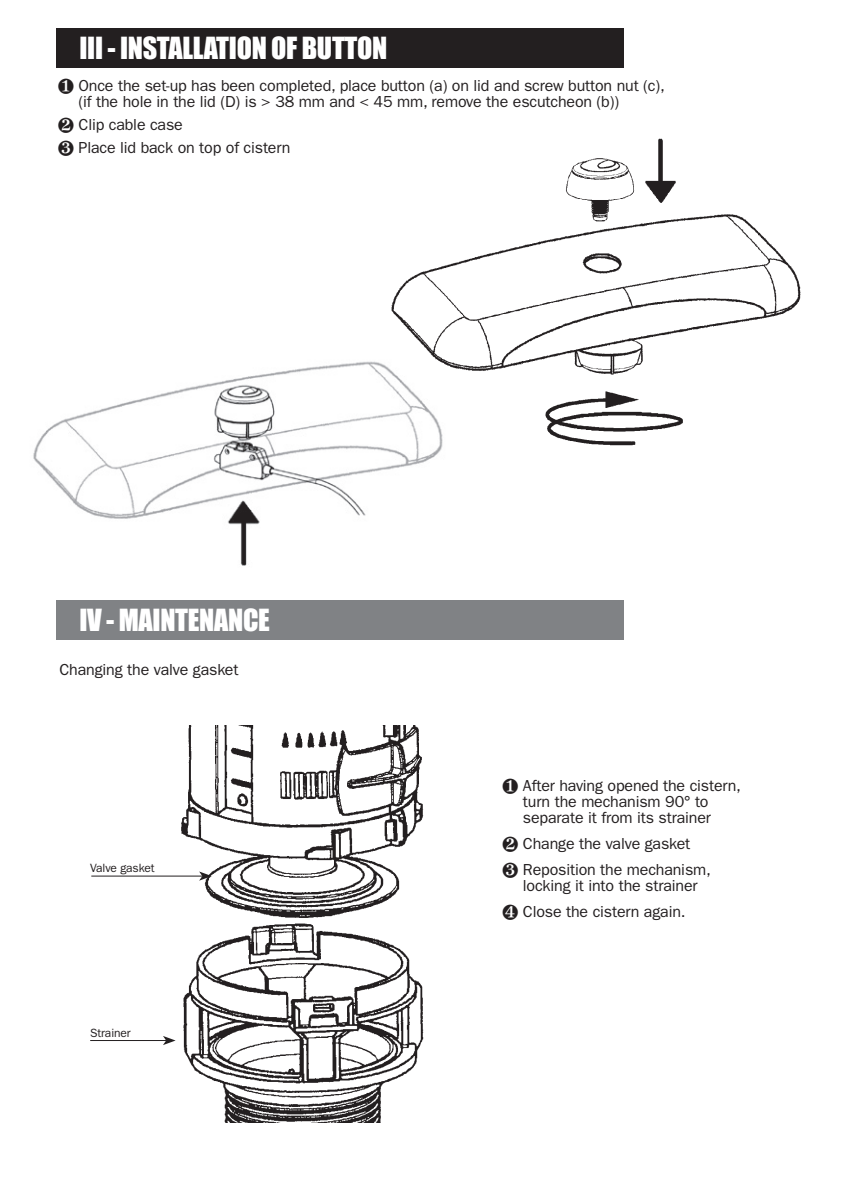
<style>
.page{position:relative;width:851px;height:1191px;background:#fff}
.page>*{position:absolute;margin:0;border:0;box-sizing:border-box;transform-origin:0 0}
.t1{font:28px "Impact";letter-spacing:-.01em;color:#fff}
.t2{font:16px/16px "ITC Franklin Gothic Std";letter-spacing:-.01em;color:#231f20}
.t3{font:12px "ITC Franklin Gothic Std";letter-spacing:-.01em;color:#231f20}
</style>
<div class="page">
<div style="left:57px;top:28px;width:567px;height:40px;background:#231f20"></div>
<div style="left:57px;top:600px;width:567px;height:40px;background:#808285"></div>
<hr style="left:91px;top:875px;width:111px;height:1px;background:#231f20">
<hr style="left:90px;top:1040px;width:76px;height:1px;background:#231f20">
<img style="left:144px;top:725px;width:280px;height:398px">
<img style="left:33px;top:361px;width:408px;height:205px">
<img style="left:380px;top:138px;width:421px;height:312px">
<h1 class="t1" style="left:79px;top:27px;width:309px">III - INSTALLATION OF BUTTON</h1>
<p class="t2" style="left:79px;top:78px;width:587px">Once the set-up has been completed, place button (a) on lid and screw button nut (c), (if the hole in the lid (D) is &gt; 38 mm and &lt; 45 mm, remove the escutcheon (b))</p>
<p class="t2" style="left:79px;top:113px;width:213px;line-height:23px;text-indent:-21px">• Clip cable case<br>Place lid back on top of cistern</p>
<h1 class="t1" style="left:79px;top:598px;width:192px">IV - MAINTENANCE</h1>
<p class="t2" style="left:60px;top:661px;width:180px">Changing the valve gasket</p>
<p class="t3" style="left:90px;top:860px;width:66px">Valve gasket</p>
<p class="t3" style="left:90px;top:1026px;width:42px">Strainer</p>
<p class="t2" style="left:523px;top:777px;width:219px">After having opened the cistern, turn the mechanism 90° to separate it from its strainer</p>
<p class="t2" style="left:523px;top:830px;width:189px;line-height:25.8px;text-indent:-21px">• Change the valve gasket<br>Reposition the mechanism,</p>
<p class="t2" style="left:523px;top:872px;width:176px;line-height:25.8px">locking it into the strainer<br>Close the cistern again.</p>
</div>
